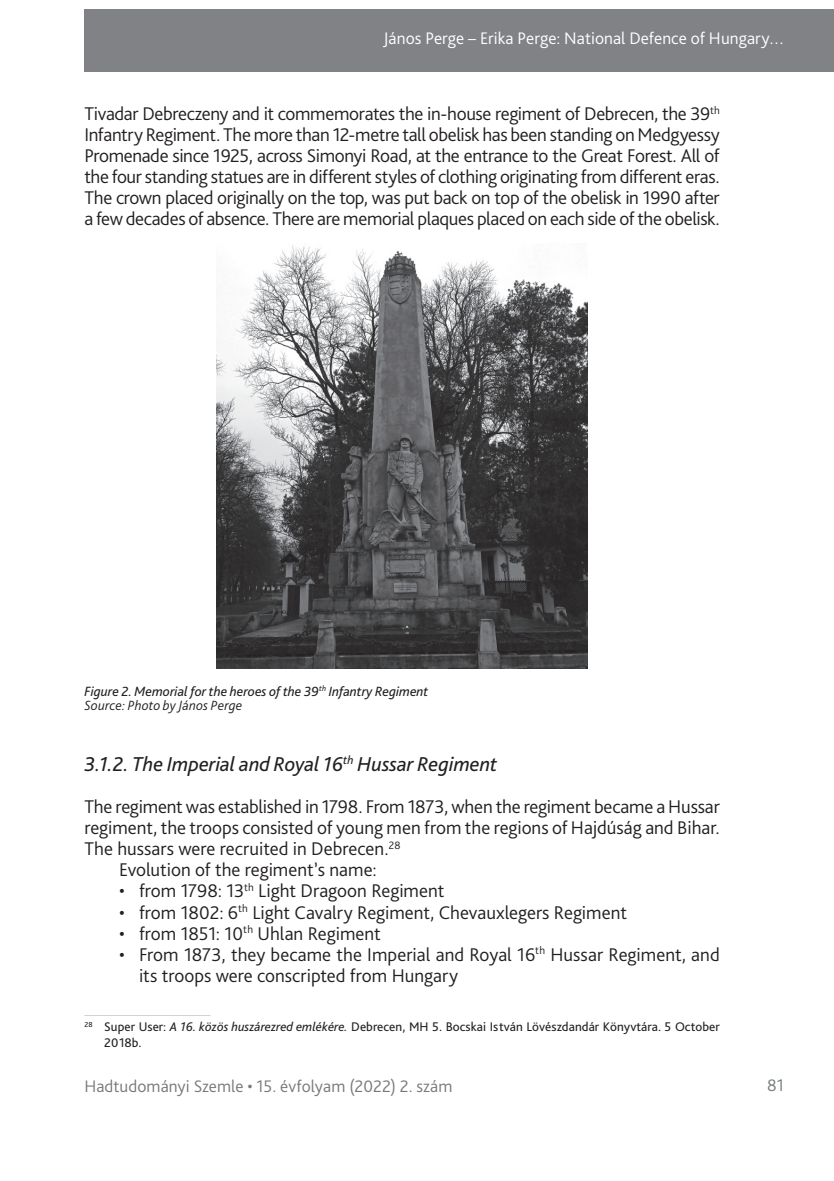
<style>
.page{position:relative;width:834px;height:1181px;background:#fff}
.page>*{position:absolute;margin:0;border:0;box-sizing:border-box;transform-origin:0 0}
._1_1_1_1__Head{font:italic 21px "Bliss Pro";color:#231f20}
._2__Body_1st_paragra{font:300 19.25px/21px "Bliss Pro";letter-spacing:-.01em;color:#231f20;text-align:justify}
._1__Body{font:300 19.25px "Bliss Pro";color:#231f20}
.Running_header_right{font:300 17.5px "Bliss Pro";color:#fff}
.t1{font:300 17.5px "Bliss Pro";letter-spacing:.005em;color:#767a7c}
.Ábra__képalárás{font:italic 14px "Bliss Pro";color:#231f20}
.ábra_forrás{font:italic 300 14px "Bliss Pro";letter-spacing:.005em;color:#231f20}
.Lábjegyzet{font:13.12px/15.8px "Bliss Pro";letter-spacing:.005em;color:#231f20}
.s1{font-style:italic}
</style>
<div class="page">
<div style="left:84px;top:9px;width:749px;height:63px;background:#808285"></div>
<img style="left:216px;top:245px;width:371px;height:423px">
<hr style="left:84px;top:1015px;width:126px;height:1px;background:#d1d2d4">
<p class="Running_header_right" style="left:383px;top:27px;width:402px">János Perge – Erika Perge: National Defence of Hungary…</p>
<p class="_2__Body_1st_paragra" style="left:84px;top:103px;width:637px">Tivadar Debreczeny and it commemorates the in-house regiment of Debrecen, the 39<sup>th </sup>Infantry Regiment. The more than 12-metre tall obelisk has been standing on Medgyessy Promenade since 1925, across Simonyi Road, at the entrance to the Great Forest. All of the four standing statues are in different styles of clothing originating from different eras.<br>The crown placed originally on the top, was put back on top of the obelisk in 1990 after a few decades of absence. There are memorial plaques placed on each side of the obelisk.</p>
<p class="Ábra__képalárás" style="left:84px;top:682px;width:345px">Figure 2. Memorial for the heroes of the 39<sup>th</sup> Infantry Regiment</p>
<p class="ábra_forrás" style="left:84px;top:697px;width:159px">Source: Photo by János Perge</p>
<p class="_1_1_1_1__Head" style="left:84px;top:751px;width:414px">3.1.2. The Imperial and Royal 16<sup>th</sup> Hussar Regiment</p>
<p class="_2__Body_1st_paragra" style="left:84px;top:796px;width:637px">The regiment was established in 1798. From 1873, when the regiment became a Hussar regiment, the troops consisted of young men from the regions of Hajdúság and Bihar.<br>The hussars were recruited in Debrecen.<sup>28</sup></p>
<p class="_1__Body" style="left:119px;top:858px;width:259px">Evolution of the regiment’s name:</p>
<p class="_2__Body_1st_paragra" style="left:119px;top:880px;width:327px">• from 1798: 13<sup>th</sup> Light Dragoon Regiment</p>
<p class="_2__Body_1st_paragra" style="left:119px;top:901px;width:509px">• from 1802: 6<sup>th</sup> Light Cavalry Regiment, Chevauxlegers Regiment</p>
<p class="_2__Body_1st_paragra" style="left:119px;top:922px;width:263px">• from 1851: 10<sup>th</sup> Uhlan Regiment</p>
<p class="_2__Body_1st_paragra" style="left:139px;top:943px;width:582px;text-indent:-20px">• From 1873, they became the Imperial and Royal 16<sup>th</sup> Hussar Regiment, and its troops were conscripted from Hungary</p>
<p class="Lábjegyzet" style="left:104px;top:1018px;width:617px;text-indent:-20px"><sup>28</sup> Super User: <span class="s1">A -16. közös huszárezred emlékére.</span> Debrecen, MH 5. Bocskai István Lövészdandár Könyvtára. 5 October<br>2018b.</p>
<p class="t1" style="left:84px;top:1075px;width:369px">Hadtudományi Szemle • 15. évfolyam (2022) 2. szám</p>
<p class="t1" style="left:767px;top:1074px;width:18px">81</p>
</div>
